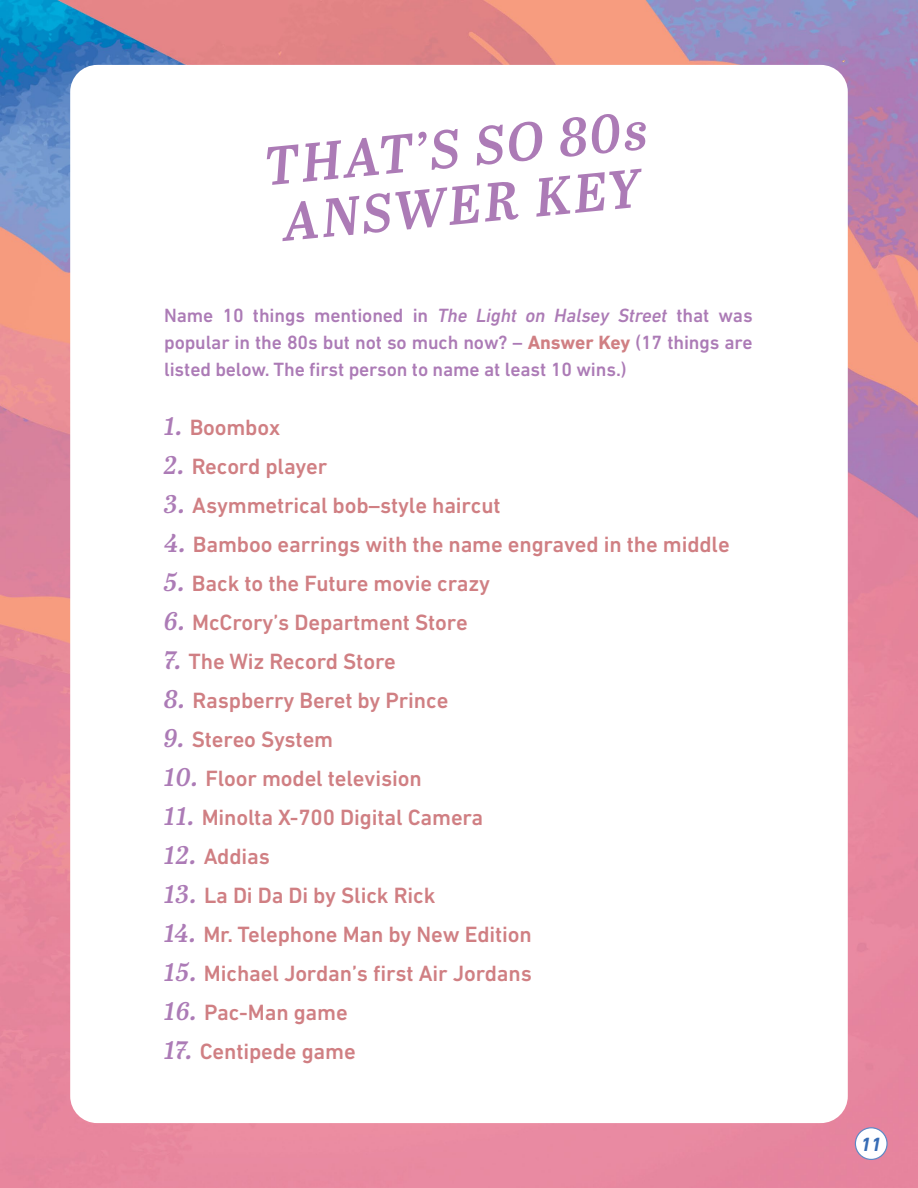
<style>
.page{position:relative;width:918px;height:1188px;background:#fff}
.page>*{position:absolute;margin:0;border:0;box-sizing:border-box;transform-origin:0 0}
.t1{font:italic 600 54px/56.8px "Abril Text";color:#ac7bb6}
.t2{font:500 22.5px "DIN Next LT Pro";letter-spacing:-.005em;color:#d07f83}
.t3{font:500 19.5px/27px "DIN Next LT Pro";letter-spacing:-.005em;color:#ac7bb6;text-align:justify}
.t4{font:italic 700 19.5px "DIN Next LT Pro";color:#376cb5}
.s1{font-style:italic}
.s2{font-weight:700;color:#d07f83}
.s3{font-family:"Abril Text";font-weight:600;font-style:italic;font-size:25.5px;color:#ac7bb6}
</style>
<div class="page">
<img style="left:0;top:0;width:918px;height:1188px">
<div style="left:70px;top:65px;width:778px;height:1058px;background:#fff;border-radius:27px"></div>
<div style="left:855px;top:1128px;width:32px;height:31px;background:#fff;border-radius:50%"></div>
<div style="left:855px;top:1127px;width:33px;height:33px;border:1px solid #5d88c6;border-radius:50%"></div>
<h1 class="t1" style="left:261px;top:134px;width:387px;rotate:-5deg">THAT’S SO 80s<br>ANSWER KEY</h1>
<p class="t3" style="left:164px;top:302px;width:590px">Name 10 things mentioned in <span class="s1">The Light on Halsey Street</span> that was popular in the 80s but not so much now? – <span class="s2">Answer Key</span> (17 things are listed below. The first person to name at least 10 wins.)</p>
<p class="t2" style="left:164px;top:414px;width:118px"><span class="s3">1.</span> Boombox</p>
<p class="t2" style="left:164px;top:453px;width:165px"><span class="s3">2.</span> Record player</p>
<p class="t2" style="left:164px;top:492px;width:338px"><span class="s3">3.</span> Asymmetrical bob–style haircut</p>
<p class="t2" style="left:164px;top:531px;width:567px"><span class="s3">4.</span> Bamboo earrings with the name engraved in the middle</p>
<p class="t2" style="left:164px;top:570px;width:327px"><span class="s3">5.</span> Back to the Future movie crazy</p>
<p class="t2" style="left:164px;top:609px;width:305px"><span class="s3">6.</span> McCrory’s Department Store</p>
<p class="t2" style="left:164px;top:648px;width:233px"><span class="s3">7.</span> The Wiz Record Store</p>
<p class="t2" style="left:164px;top:687px;width:286px"><span class="s3">8.</span> Raspberry Beret by Prince</p>
<p class="t2" style="left:164px;top:726px;width:171px"><span class="s3">9.</span> Stereo System</p>
<p class="t2" style="left:164px;top:765px;width:259px"><span class="s3">10.</span> Floor model television</p>
<p class="t2" style="left:164px;top:804px;width:321px"><span class="s3">11.</span> Minolta X-700 Digital Camera</p>
<p class="t2" style="left:164px;top:843px;width:107px"><span class="s3">12.</span> Addias</p>
<p class="t2" style="left:164px;top:882px;width:273px"><span class="s3">13.</span> La Di Da Di by Slick Rick</p>
<p class="t2" style="left:164px;top:921px;width:369px"><span class="s3">14.</span> Mr. Telephone Man by New Edition</p>
<p class="t2" style="left:164px;top:960px;width:369px"><span class="s3">15.</span> Michael Jordan’s first Air Jordans</p>
<p class="t2" style="left:164px;top:999px;width:185px"><span class="s3">16.</span> Pac-Man game</p>
<p class="t2" style="left:164px;top:1038px;width:193px"><span class="s3">17.</span> Centipede game</p>
<p class="t4" style="left:861px;top:1133px;width:22px">11</p>
</div>
